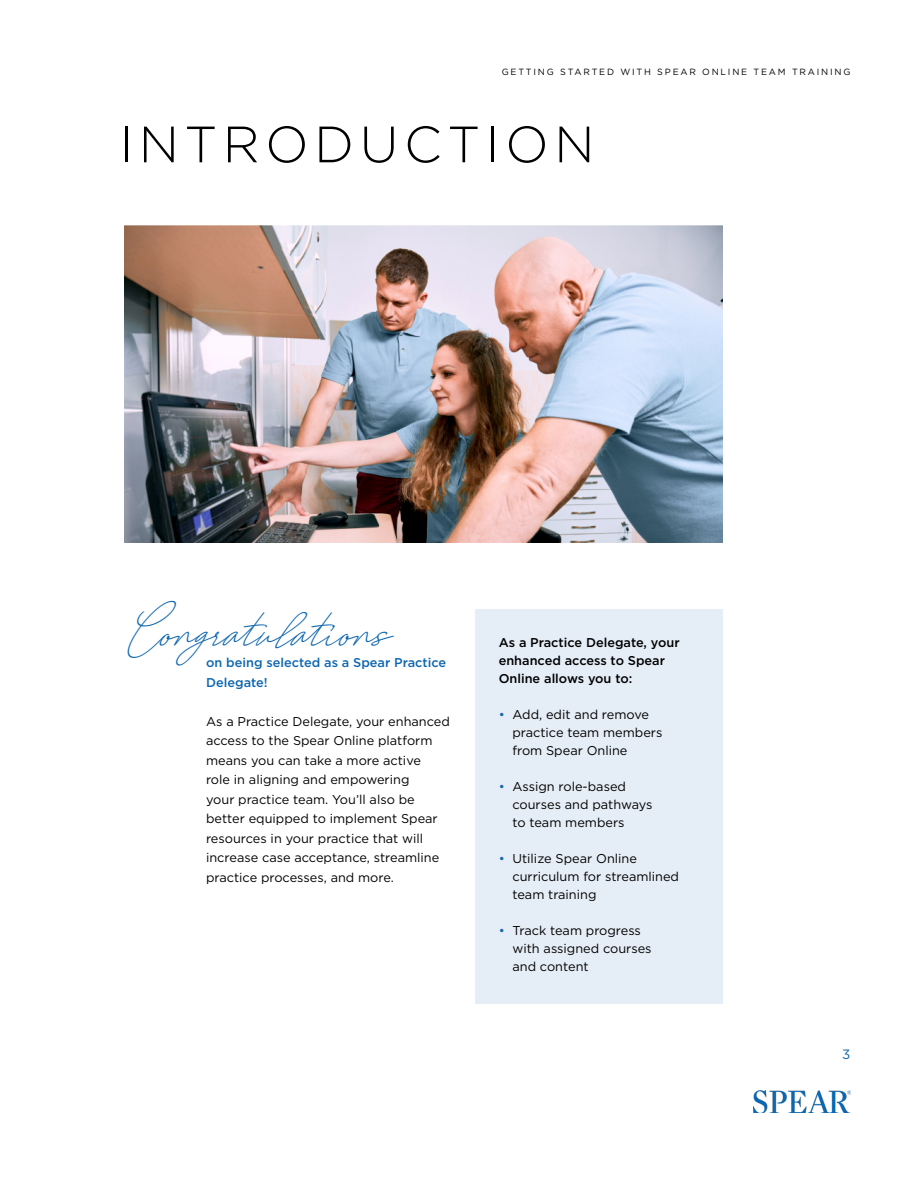
<style>
.page{position:relative;width:918px;height:1188px;background:#fff}
.page>*{position:absolute;margin:0;border:0;box-sizing:border-box;transform-origin:0 0}
.t1{font:300 51px "Gotham";letter-spacing:.11em;color:#000}
.t2{font:700 48px "August Script";color:#0e67b0}
.t3{font:13.5px "Gotham";color:#0e67b0}
.t4{font:12.75px/19.5px "Gotham";color:#000}
.t5{font:500 12.75px/18px "Gotham";color:#000}
.t6{font:500 12.75px/19.5px "Gotham";color:#0e67b0}
.t7{font:9px "Gotham";letter-spacing:.2em;color:#000}
.s1{color:#0e67b0}
</style>
<div class="page">
<img style="left:753px;top:1091px;width:97px;height:22px">
<div style="left:475px;top:609px;width:247px;height:394px;background:#e5edf6"></div>
<img style="left:124px;top:225px;width:598px;height:318px">
<p class="t7" style="left:502px;top:66px;width:350px">GETTING STARTED WITH SPEAR ONLINE TEAM TRAINING</p>
<h1 class="t1" style="left:119px;top:112px;width:477px">INTRODUCTION</h1>
<h2 class="t2" style="left:125px;top:605px;width:267px">Congratulations</h2>
<p class="t6" style="left:206px;top:653px;width:242px">on being selected as a Spear Practice<br>Delegate!</p>
<p class="t4" style="left:206px;top:711px;width:245px">As a Practice Delegate, your enhanced access to the Spear Online platform means you can take a more active<br>role in aligning and empowering<br>your practice team. You’ll also be better equipped to implement Spear resources in your practice that will increase case acceptance, streamline practice processes, and more.</p>
<p class="t5" style="left:499px;top:633px;width:182px">As a Practice Delegate, your enhanced access to Spear<br>Online allows you to:</p>
<p class="t4" style="left:512px;top:705px;width:151px;line-height:18px;text-indent:-14px"><span class="s1">•</span> Add, edit and remove practice team members from Spear Online</p>
<p class="t4" style="left:512px;top:777px;width:142px;line-height:18px;text-indent:-14px"><span class="s1">•</span> Assign role-based courses and pathways to team members</p>
<p class="t4" style="left:512px;top:849px;width:168px;line-height:18px;text-indent:-14px"><span class="s1">•</span> Utilize Spear Online curriculum for streamlined team training</p>
<p class="t4" style="left:512px;top:921px;width:141px;line-height:18px;text-indent:-14px"><span class="s1">•</span> Track team progress with assigned courses and content</p>
<p class="t3" style="left:842px;top:1046px;width:10px">3</p>
</div>
